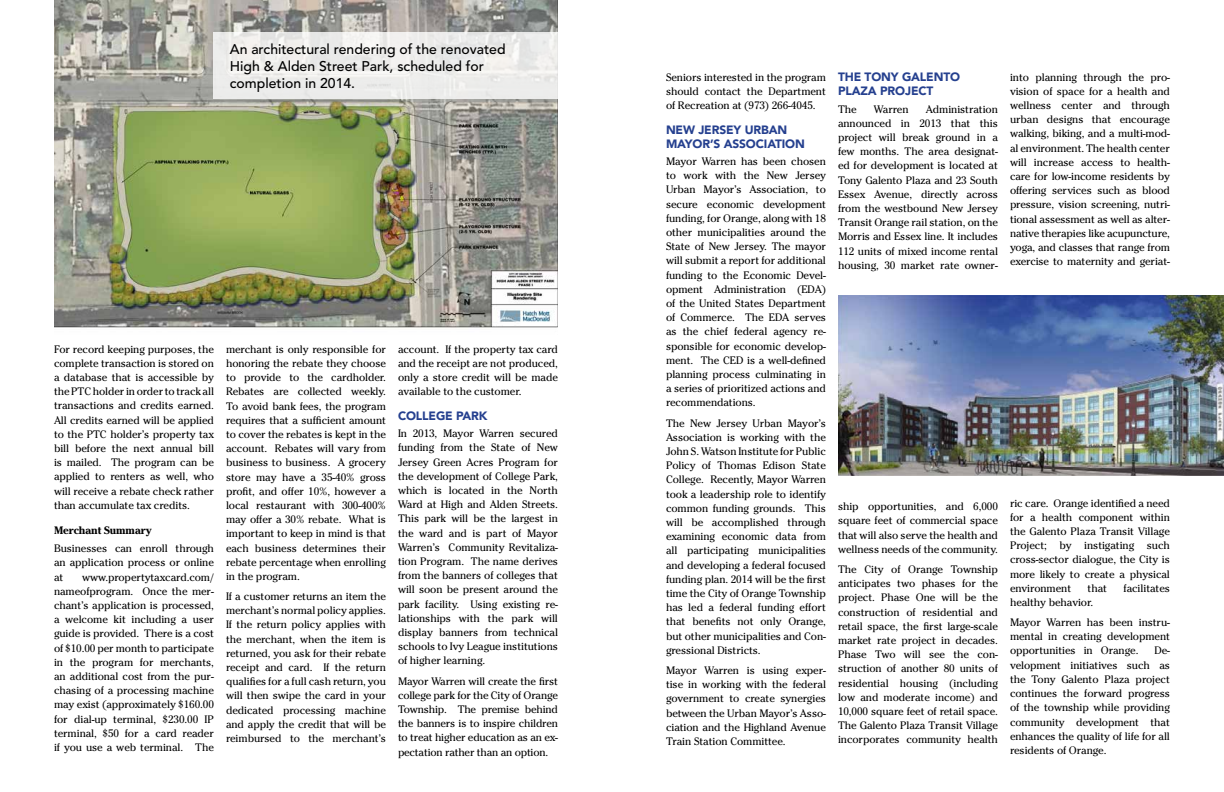
<style>
.page{position:relative;width:1224px;height:792px;background:#fff}
.page>*{position:absolute;margin:0;border:0;box-sizing:border-box;transform-origin:0 0}
.t1{font:500 14px/16.8px "Avenir";color:#000}
.t2{font:900 12px/14.2px "Avenir";letter-spacing:-.01em;color:#25408f}
.t3{font:10.8px/14.2px "Cheltenham";letter-spacing:-.01em;color:#000;text-align:justify}
.t4{font:700 10.8px "Cheltenham";letter-spacing:-.01em;color:#000}
</style>
<div class="page">
<img style="left:54px;top:0;width:504px;height:328px">
<img style="left:838px;top:295px;width:386px;height:180px">
<div style="left:213px;top:33px;width:345px;height:66px;background:#ececeb"></div>
<p class="t1" style="left:230px;top:42px;width:277px">An architectural rendering of the renovated<br>High &amp; Alden Street Park, scheduled for completion in 2014.</p>
<p class="t3" style="left:54px;top:342px;width:162px">For record keeping purposes, the complete transaction is stored on a database that is accessible by the PTC holder in order to track all transactions and credits earned.<br>All credits earned will be applied to the PTC holder’s property tax bill before the next annual bill is mailed. The program can be applied to renters as well, who will receive a rebate check rather than accumulate tax credits.</p>
<p class="t4" style="left:54px;top:523px;width:99px">Merchant Summary</p>
<p class="t3" style="left:54px;top:541px;width:162px">Businesses can enroll through an application process or online at</p>
<p class="t3" style="left:54px;top:570px;width:162px;text-indent:28px">www.propertytaxcard.com/ nameofprogram. Once the mer&shy;chant’s application is processed, a welcome kit including a user guide is provided. There is a cost of $10.00 per month to participate in the program for merchants, an additional cost from the pur&shy;chasing of a processing machine may exist (approximately $160.00 for dial-up terminal, $230.00 IP terminal, $50 for a card reader if you use a web terminal. The</p>
<p class="t3" style="left:226px;top:342px;width:162px">merchant is only responsible for honoring the rebate they choose to provide to the cardholder.<br>Rebates are collected weekly.<br>To avoid bank fees, the program requires that a sufficient amount to cover the rebates is kept in the account. Rebates will vary from business to business. A grocery store may have a 35-40% gross profit, and offer 10%, however a local restaurant with 300-400% may offer a 30% rebate. What is important to keep in mind is that each business determines their rebate percentage when enrolling in the program.</p>
<p class="t3" style="left:226px;top:589px;width:162px">If a customer returns an item the merchant’s normal policy applies.<br>If the return policy applies with the merchant, when the item is returned, you ask for their rebate receipt and card. If the return qualifies for a full cash return, you will then swipe the card in your dedicated processing machine and apply the credit that will be reimbursed to the merchant’s</p>
<p class="t3" style="left:398px;top:342px;width:162px">account. If the property tax card and the receipt are not produced, only a store credit will be made available to the customer.</p>
<p class="t2" style="left:398px;top:409px;width:91px">COLLEGE PARK</p>
<p class="t3" style="left:398px;top:426px;width:162px">In 2013, Mayor Warren secured funding from the State of New Jersey Green Acres Program for the development of College Park, which is located in the North Ward at High and Alden Streets.<br>This park will be the largest in the ward and is part of Mayor Warren’s Community Revitaliza&shy;tion Program. The name derives from the banners of colleges that will soon be present around the park facility. Using existing re&shy;lationships with the park will display banners from technical schools to Ivy League institutions of higher learning.</p>
<p class="t3" style="left:398px;top:674px;width:162px">Mayor Warren will create the first college park for the City of Orange Township. The premise behind the banners is to inspire children to treat higher education as an ex&shy;pectation rather than an option.</p>
<p class="t3" style="left:666px;top:70px;width:161px">Seniors interested in the program should contact the Department of Recreation at (973) 266-4045.</p>
<p class="t2" style="left:666px;top:122px;width:140px">NEW JERSEY URBAN<br>MAYOR’S ASSOCIATION</p>
<p class="t3" style="left:666px;top:154px;width:162px">Mayor Warren has been chosen to work with the New Jersey Urban Mayor’s Association, to secure economic development funding, for Orange, along with 18 other municipalities around the State of New Jersey. The mayor will submit a report for additional funding to the Economic Devel&shy;opment Administration (EDA) of the United States Department of Commerce. The EDA serves as the chief federal agency re&shy;sponsible for economic develop&shy;ment. The CED is a well-defined planning process culminating in a series of prioritized actions and recommendations.</p>
<p class="t3" style="left:666px;top:416px;width:162px">The New Jersey Urban Mayor’s Association is working with the John S. Watson Institute for Public Policy of Thomas Edison State College. Recently, Mayor Warren took a leadership role to identify common funding grounds. This will be accomplished through examining economic data from all participating municipalities and developing a federal focused funding plan. 2014 will be the first time the City of Orange Township has led a federal funding effort that benefits not only Orange, but other municipalities and Con&shy;gressional Districts.</p>
<p class="t3" style="left:666px;top:663px;width:162px">Mayor Warren is using exper&shy;tise in working with the federal government to create synergies between the Urban Mayor’s Asso&shy;ciation and the Highland Avenue Train Station Committee.</p>
<p class="t2" style="left:838px;top:70px;width:124px">THE TONY GALENTO<br>PLAZA PROJECT</p>
<p class="t3" style="left:838px;top:102px;width:20px">The</p>
<p class="t3" style="left:874px;top:102px;width:36px">Warren</p>
<p class="t3" style="left:838px;top:102px;width:162px;text-indent:88px">Administration announced in 2013 that this project will break ground in a few months. The area designat&shy;ed for development is located at Tony Galento Plaza and 23 South Essex Avenue, directly across from the westbound New Jersey Transit Orange rail station, on the Morris and Essex line. It includes 112 units of mixed income rental housing, 30 market rate owner-</p>
<p class="t3" style="left:1010px;top:70px;width:162px">into planning through the pro&shy;vision of space for a health and wellness center and through urban designs that encourage walking, biking, and a multi-mod&shy;al environment. The health center will increase access to health&shy;care for low-income residents by offering services such as blood pressure, vision screening, nutri&shy;tional assessment as well as alter&shy;native therapies like acupuncture, yoga, and classes that range from exercise to maternity and geriat-</p>
<p class="t3" style="left:838px;top:499px;width:162px">ship opportunities, and 6,000 square feet of commercial space that will also serve the health and wellness needs of the community.</p>
<p class="t3" style="left:838px;top:562px;width:162px">The City of Orange Township anticipates two phases for the project. Phase One will be the construction of residential and retail space, the first large-scale market rate project in decades.<br>Phase Two will see the con&shy;struction of another 80 units of residential housing (including low and moderate income) and 10,000 square feet of retail space.<br>The Galento Plaza Transit Village incorporates community health</p>
<p class="t3" style="left:1010px;top:496px;width:162px">ric care. Orange identified a need for a health component within the Galento Plaza Transit Village Project; by instigating such cross-sector dialogue, the City is more likely to create a physical environment</p>
<p class="t3" style="left:1088px;top:581px;width:21px">that</p>
<p class="t3" style="left:1124px;top:581px;width:48px">facilitates</p>
<p class="t3" style="left:1010px;top:592px;width:162px;line-height:20.1px">healthy behavior.<br>Mayor Warren has been instru-</p>
<p class="t3" style="left:1010px;top:629px;width:162px">mental in creating development opportunities in Orange.</p>
<p class="t3" style="left:1010px;top:644px;width:162px;text-indent:145px">De&shy;velopment initiatives such as the Tony Galento Plaza project continues the forward progress of the township while providing community development that enhances the quality of life for all residents of Orange.</p>
</div>
